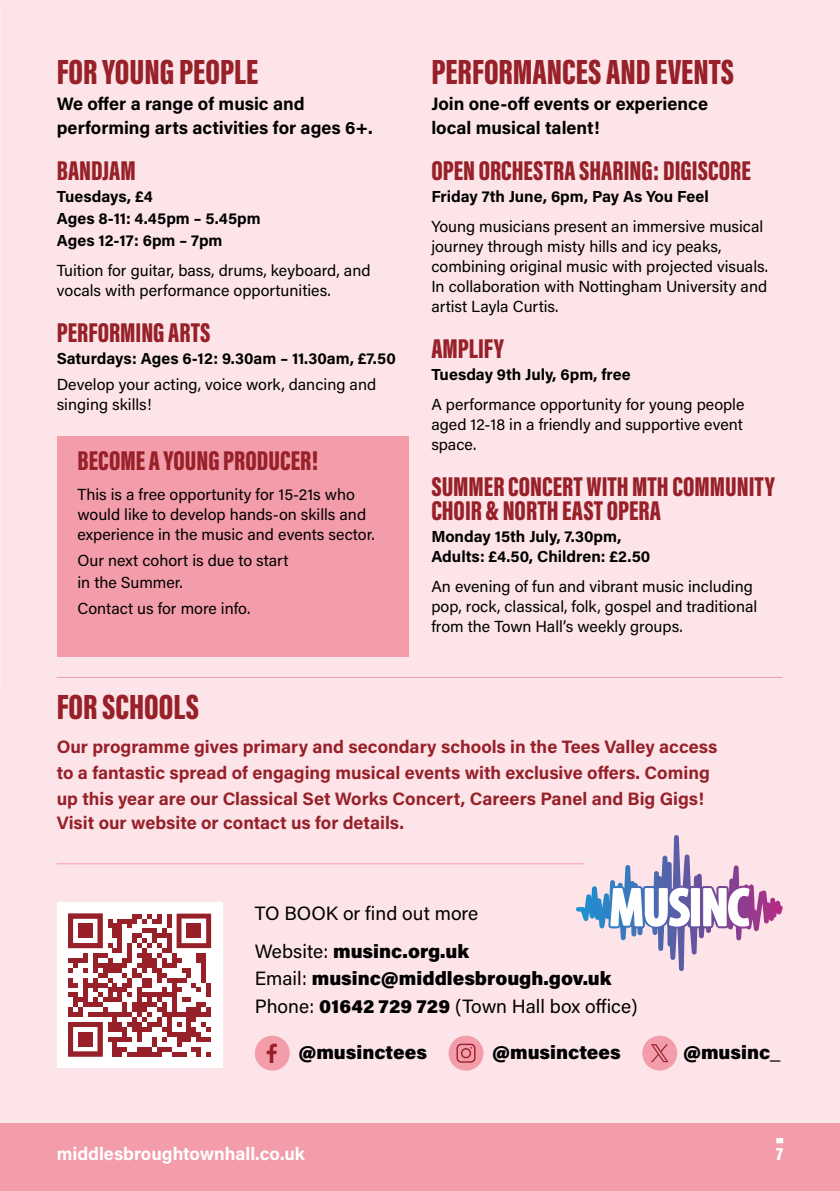
<style>
.page{position:relative;width:840px;height:1191px;background:#fff}
.page>*{position:absolute;margin:0;border:0;box-sizing:border-box;transform-origin:0 0}
.t1{font:900 36px "Acumin Pro Extra Cond";color:#972029}
.t2{font:900 28px/24px "Acumin Pro Extra Cond";color:#972029}
.t3{font:900 19.2px/27.4px "Acumin Pro";color:#000}
.t4{font:19.2px/37.6px "Acumin Pro";color:#000}
.t5{font:700 18px/26px "Acumin Pro";color:#972029}
.t6{font:700 18px/24px "Acumin Pro";color:#000}
.t7{font:700 18px "Acumin Pro";color:#fff}
.t8{font:900 18px "Acumin Pro Cond";color:#fff}
.t9{font:16px/20px "Acumin Pro";color:#000}
.t10{font:700 16px/22px "Acumin Pro";color:#000}
.s1{font-weight:900}
.s2{font-weight:400}
</style>
<div class="page">
<div style="left:0;top:0;width:839px;height:1191px;background:#fce4e8"></div>
<div style="left:0;top:1123px;width:839px;height:68px;background:#f39dab"></div>
<svg style="left:776px;top:1138px;width:6px;height:5px"></svg>
<div style="left:57px;top:902px;width:165px;height:165px;background:#fff"></div>
<svg style="left:68px;top:913px;width:143px;height:143px"></svg>
<div style="left:78px;top:1031px;width:15px;height:15px;background:#972029"></div>
<img style="left:575px;top:835px;width:112px;height:136px">
<svg style="left:609px;top:886px;width:81px;height:41px;background:#c1cce4"></svg>
<div style="left:690px;top:888px;width:9px;height:38px;background:#fff;border:2px solid #fff"></div>
<svg style="left:701px;top:886px;width:49px;height:41px;background:#d0b9d7"></svg>
<svg style="left:255px;top:1035px;width:34px;height:35px"></svg>
<svg style="left:448px;top:1035px;width:35px;height:35px"></svg>
<svg style="left:642px;top:1035px;width:34px;height:35px"></svg>
<div style="left:57px;top:436px;width:351px;height:221px;background:#f39dab"></div>
<hr style="left:57px;top:677px;width:725px;height:1px;background:#f39dab">
<hr style="left:57px;top:863px;width:526px;height:1px;background:#f39dab">
<h1 class="t1" style="left:57px;top:49px;width:203px">FOR YOUNG PEOPLE</h1>
<p class="t6" style="left:57px;top:90px;width:317px">We offer a range of music and performing arts activities for ages 6+.</p>
<h2 class="t2" style="left:57px;top:158px;width:80px">BANDJAM</h2>
<p class="t10" style="left:57px;top:184px;width:205px">Tuesdays, £4<br>Ages 8-11: 4.45pm – 5.45pm<br>Ages 12-17: 6pm – 7pm</p>
<p class="t9" style="left:57px;top:259px;width:315px">Tuition for guitar, bass, drums, keyboard, and vocals with performance opportunities.</p>
<h2 class="t2" style="left:57px;top:320px;width:155px">PERFORMING ARTS</h2>
<p class="t10" style="left:57px;top:346px;width:340px">Saturdays: Ages 6-12: 9.30am – 11.30am, £7.50</p>
<p class="t9" style="left:57px;top:373px;width:321px">Develop your acting, voice work, dancing and singing skills!</p>
<h2 class="t2" style="left:77px;top:449px;width:242px">BECOME A YOUNG PRODUCER!</h2>
<p class="t9" style="left:77px;top:484px;width:298px">This is a free opportunity for 15-21s who would like to develop hands-on skills and experience in the music and events sector.</p>
<p class="t9" style="left:77px;top:549px;width:212px;line-height:22px">Our next cohort is due to start in the Summer.</p>
<p class="t9" style="left:77px;top:598px;width:174px">Contact us for more info.</p>
<h1 class="t1" style="left:431px;top:49px;width:304px">PERFORMANCES AND EVENTS</h1>
<p class="t6" style="left:431px;top:90px;width:278px">Join one-off events or experience local musical talent!</p>
<h2 class="t2" style="left:431px;top:158px;width:321px">OPEN ORCHESTRA SHARING: DIGISCORE</h2>
<p class="t10" style="left:431px;top:184px;width:279px">Friday 7th June, 6pm, Pay As You Feel</p>
<p class="t9" style="left:431px;top:215px;width:338px">Young musicians present an immersive musical journey through misty hills and icy peaks, combining original music with projected visuals.<br>In collaboration with Nottingham University and artist Layla Curtis.</p>
<h2 class="t2" style="left:431px;top:336px;width:74px">AMPLIFY</h2>
<p class="t10" style="left:431px;top:362px;width:201px">Tuesday 9th July, 6pm, free</p>
<p class="t9" style="left:431px;top:393px;width:314px;text-align:justify">A performance opportunity for young people aged 12-18 in a friendly and supportive event space.</p>
<h2 class="t2" style="left:431px;top:474px;width:345px">SUMMER CONCERT WITH MTH COMMUNITY<br>CHOIR &amp; NORTH EAST OPERA</h2>
<p class="t10" style="left:431px;top:525px;width:220px;line-height:20px">Monday 15th July, 7.30pm,<br>Adults: £4.50, Children: £2.50</p>
<p class="t9" style="left:431px;top:575px;width:327px">An evening of fun and vibrant music including pop, rock, classical, folk, gospel and traditional from the Town Hall’s weekly groups.</p>
<h1 class="t1" style="left:57px;top:685px;width:144px">FOR SCHOOLS</h1>
<p class="t5" style="left:57px;top:733px;width:661px">Our programme gives primary and secondary schools in the Tees Valley access to a fantastic spread of engaging musical events with exclusive offers. Coming up this year are our Classical Set Works Concert, Careers Panel and Big Gigs!</p>
<p class="t5" style="left:57px;top:809px;width:348px">Visit our website or contact us for details.</p>
<p class="t4" style="left:255px;top:894px;width:225px">TO BOOK or find out more<br>Website: <span class="s1">musinc.org.uk</span></p>
<p class="t3" style="left:255px;top:964px;width:384px"><span class="s2">Email:</span> musinc@middlesbrough.gov.uk<br><span class="s2">Phone:</span> 01642 729 729 <span class="s2">(Town Hall box office)</span></p>
<p class="t3" style="left:298px;top:1037px;width:130px">@musinctees</p>
<p class="t3" style="left:492px;top:1037px;width:130px">@musinctees</p>
<p class="t3" style="left:682px;top:1037px;width:99px">@musinc_</p>
<p class="t7" style="left:57px;top:1141px;width:249px">middlesbroughtownhall.co.uk</p>
<p class="t8" style="left:775px;top:1142px;width:8px">7</p>
</div>
